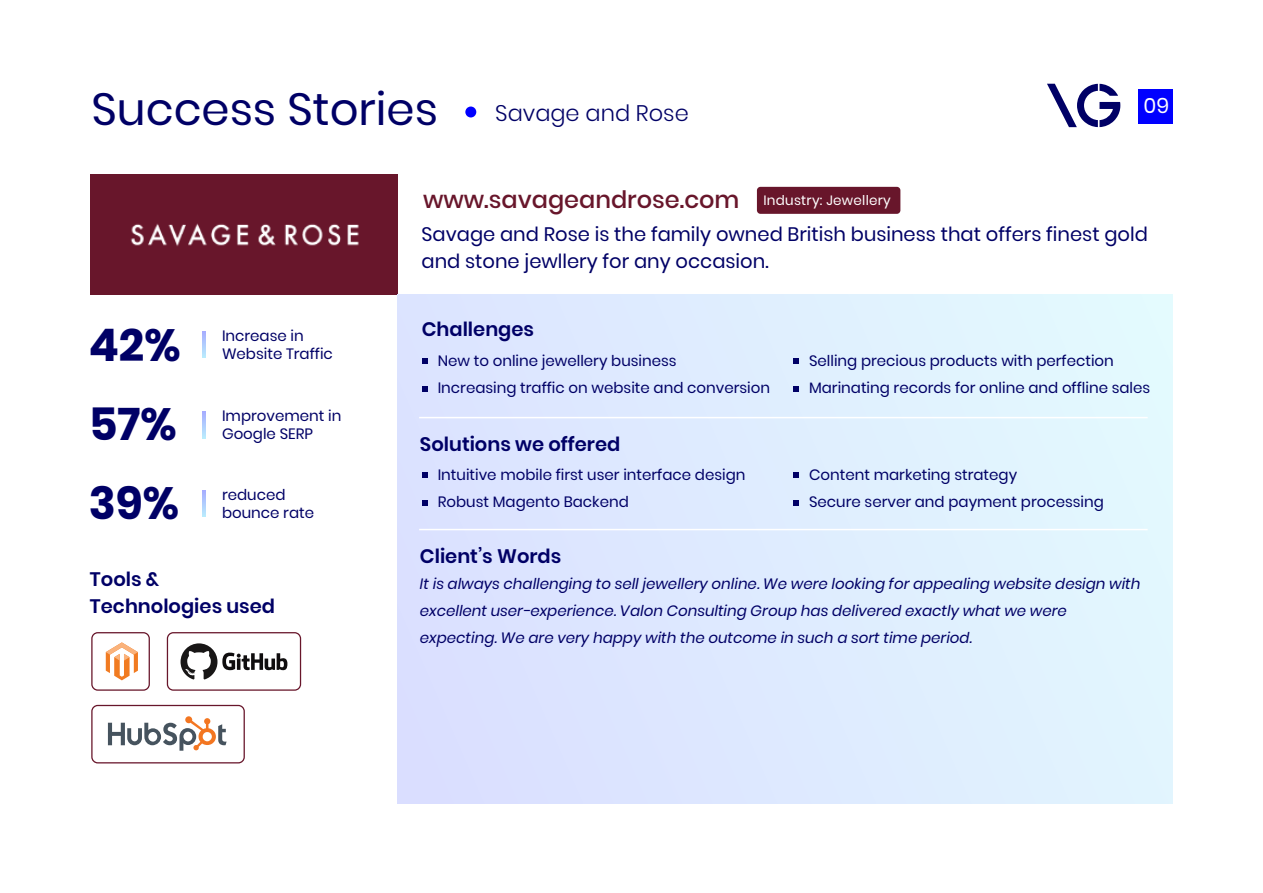
<style>
.page{position:relative;width:1263px;height:893px;background:#fff}
.page>*{position:absolute;margin:0;border:0;box-sizing:border-box;transform-origin:0 0}
.t1{font:45px "Poppins";color:#006}
.t2{font:700 45px "Poppins";color:#006}
.t3{font:500 24px "Poppins";color:#68162b}
.t4{font:300 22.5px "Poppins";color:#006}
.t5{font:21px "Poppins";color:#fff}
.t6{font:19.5px/27px "Poppins";color:#006}
.t7{font:600 19.5px/27px "Poppins";color:#006}
.t8{font:15px/27px "Poppins";color:#006}
.t9{font:italic 15px/27px "Poppins";color:#006}
.t10{font:13.5px "Poppins";letter-spacing:.02em;color:#fff}
</style>
<div class="page">
<div style="left:757px;top:187px;width:143px;height:27px;background:#68162b;border-radius:4px"></div>
<svg style="left:106px;top:642px;width:32px;height:38px"></svg>
<svg style="left:108px;top:716px;width:119px;height:35px"></svg>
<svg style="left:181px;top:643px;width:106px;height:37px"></svg>
<div style="left:90px;top:174px;width:307px;height:121px;background:#68162b"></div>
<img style="left:130px;top:223px;width:229px;height:24px">
<div style="left:397px;top:295px;width:775px;height:508px;background:#dfecff"></div>
<svg style="left:203px;top:331px;width:3px;height:27px"></svg>
<svg style="left:203px;top:412px;width:3px;height:26px"></svg>
<svg style="left:203px;top:490px;width:3px;height:27px"></svg>
<div style="left:91px;top:632px;width:59px;height:59px;border:1px solid #68162b;border-radius:6px"></div>
<div style="left:167px;top:632px;width:134px;height:59px;border:1px solid #68162b;border-radius:6px"></div>
<div style="left:91px;top:705px;width:154px;height:58px;border:1px solid #68162b;border-radius:6px"></div>
<svg style="left:422px;top:358px;width:6px;height:6px"></svg>
<svg style="left:422px;top:386px;width:6px;height:6px"></svg>
<svg style="left:793px;top:358px;width:6px;height:6px"></svg>
<svg style="left:793px;top:386px;width:6px;height:6px"></svg>
<svg style="left:793px;top:472px;width:6px;height:6px"></svg>
<svg style="left:793px;top:500px;width:6px;height:6px"></svg>
<svg style="left:422px;top:472px;width:6px;height:6px"></svg>
<svg style="left:422px;top:500px;width:6px;height:6px"></svg>
<hr style="left:419px;top:417px;width:729px;height:1px;background:#fff">
<hr style="left:419px;top:529px;width:729px;height:1px;background:#fff">
<div style="left:1138px;top:90px;width:35px;height:34px;background:#00f"></div>
<svg style="left:1047px;top:84px;width:73px;height:43px"></svg>
<div style="left:465px;top:107px;width:11px;height:10px;background:#00f;border-radius:50%"></div>
<h1 class="t1" style="left:92px;top:83px;width:348px">Success Stories</h1>
<h3 class="t5" style="left:1143px;top:94px;width:27px">09</h3>
<h3 class="t4" style="left:495px;top:101px;width:195px">Savage and Rose</h3>
<h2 class="t3" style="left:423px;top:185px;width:318px">www.savageandrose.com</h2>
<p class="t10" style="left:763px;top:192px;width:129px">Industry: Jewellery</p>
<h1 class="t2" style="left:89px;top:319px;width:93px">42%</h1>
<p class="t8" style="left:222px;top:327px;width:112px;line-height:18px">Increase in<br>Website Traffic</p>
<h1 class="t2" style="left:89px;top:398px;width:90px">57%</h1>
<p class="t8" style="left:222px;top:407px;width:121px;line-height:18px">Improvement in<br>Google SERP</p>
<h1 class="t2" style="left:89px;top:477px;width:92px">39%</h1>
<p class="t8" style="left:222px;top:486px;width:94px;line-height:18px">reduced bounce rate</p>
<h3 class="t7" style="left:90px;top:565px;width:187px">Tools &amp;<br>Technologies used</h3>
<h3 class="t6" style="left:421px;top:221px;width:728px">Savage and Rose is the family owned British business that offers finest gold and stone jewllery for any occasion.</h3>
<h3 class="t7" style="left:422px;top:316px;width:114px">Challenges</h3>
<p class="t8" style="left:438px;top:347px;width:334px">New to online jewellery business<br>Increasing traffic on website and conversion</p>
<p class="t8" style="left:809px;top:347px;width:343px">Selling precious products with perfection<br>Marinating records for online and offline sales</p>
<h3 class="t7" style="left:420px;top:430px;width:202px">Solutions we offered</h3>
<p class="t8" style="left:438px;top:462px;width:309px">Intuitive mobile first user interface design<br>Robust Magento Backend</p>
<p class="t8" style="left:809px;top:462px;width:296px">Content marketing strategy<br>Secure server and payment processing</p>
<h3 class="t7" style="left:420px;top:543px;width:143px">Client’s Words</h3>
<p class="t9" style="left:420px;top:570px;width:722px">It is always challenging to sell jewellery online. We were looking for appealing website design with excellent user-experience. Valon Consulting Group has delivered exactly what we were expecting. We are very happy with the outcome in such a sort time period.</p>
</div>
